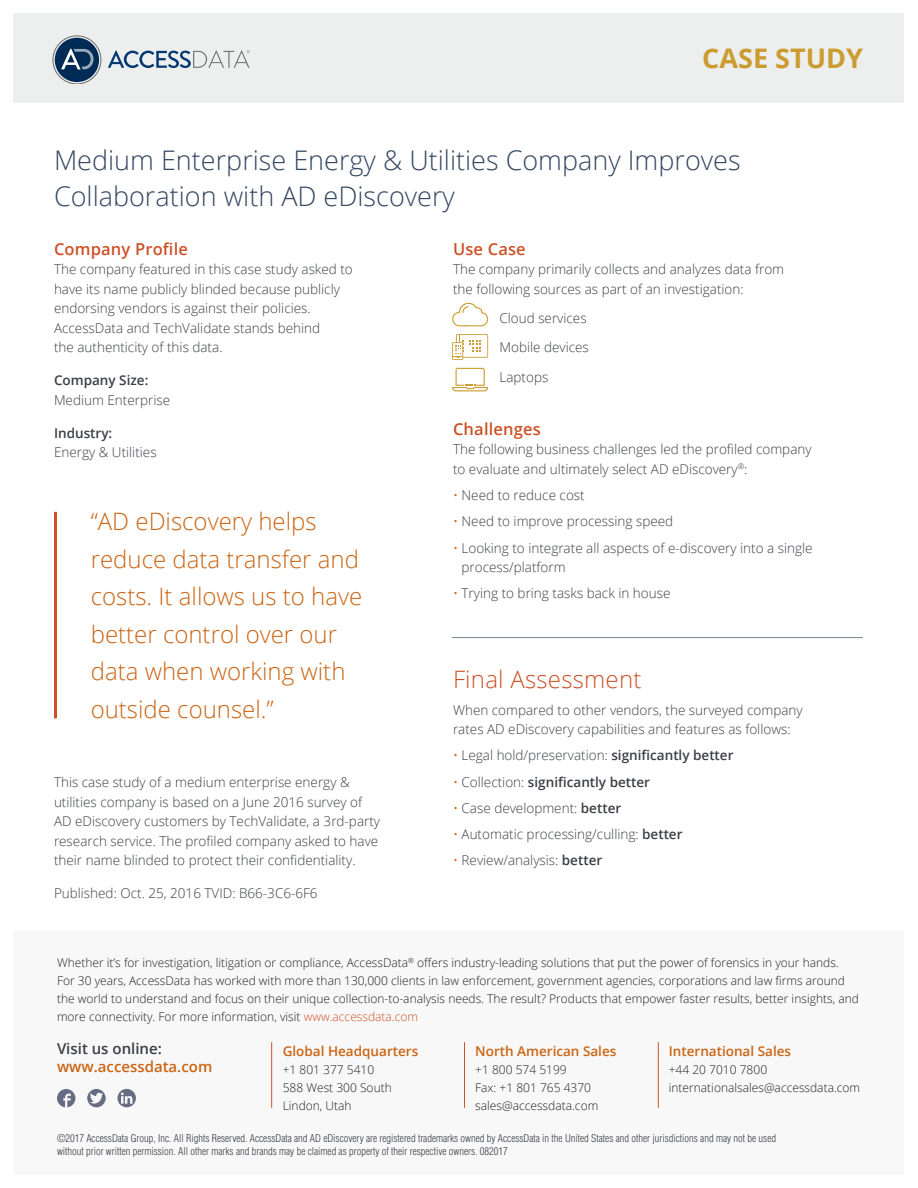
<style>
.page{position:relative;width:918px;height:1188px;background:#fff}
.page>*{position:absolute;margin:0;border:0;box-sizing:border-box;transform-origin:0 0}
.body{font:300 27px/36px "Open Sans";color:#354762}
.t1{font:700 27px "Open Sans";color:#cb9c30}
.t2{font:300 24px/37.5px "Open Sans";color:#cb6413}
.subhead{font:300 24px "Open Sans";letter-spacing:.01em;color:#cd5127}
.subhead-2{font:600 16.5px "Open Sans";letter-spacing:.01em;color:#cd5127}
.t3{font:600 15px/18px "Open Sans";color:#cb6413}
.body-2{font:300 13.5px/19.5px "Open Sans";color:#3c3e45}
.t4{font:600 13.5px "Open Sans";color:#cb6413}
.body-3{font:600 13.5px "Open Sans";color:#3c3e45}
.t5{font:300 12px/18px "Open Sans";color:#231f20}
.t6{font:300 condensed 10.5px/12.6px "Helvetica";color:#3c3e45}
.s1{font-weight:600}
.s2{color:#cb6413}
.s3{font-weight:300;color:#cb6413}
.s4{font-weight:300}
.s5{color:#cd5127}
.s6{color:#3c3e45}
</style>
<div class="page">
<div style="left:14px;top:14px;width:890px;height:89px;background:#edefef"></div>
<div style="left:55px;top:38px;width:44px;height:44px;background:#002b56;border-radius:50%"></div>
<div style="left:53px;top:36px;width:48px;height:47px;border:1px solid #6b6b6b;border-radius:50%"></div>
<svg style="left:61px;top:48px;width:33px;height:22px"></svg>
<svg style="left:108px;top:50px;width:142px;height:18px"></svg>
<hr style="left:54px;top:512px;width:3px;height:206px;background:#cd5127">
<div style="left:14px;top:930px;width:890px;height:244px;background:#f8f8f8"></div>
<svg style="left:117px;top:1089px;width:19px;height:18px"></svg>
<svg style="left:87px;top:1089px;width:19px;height:18px"></svg>
<svg style="left:57px;top:1089px;width:18px;height:18px"></svg>
<hr style="left:658px;top:1042px;width:1px;height:66px;background:#cd5127">
<hr style="left:271px;top:1042px;width:1px;height:66px;background:#cd5127">
<hr style="left:464px;top:1042px;width:1px;height:66px;background:#cd5127">
<svg style="left:452px;top:303px;width:36px;height:23px"></svg>
<svg style="left:452px;top:334px;width:36px;height:26px"></svg>
<svg style="left:452px;top:368px;width:36px;height:23px"></svg>
<hr style="left:452px;top:637px;width:411px;height:1px;background:#78868c">
<p class="t1" style="left:702px;top:40px;width:162px">CASE STUDY</p>
<p class="body" style="left:54px;top:142px;width:688px">Medium Enterprise Energy &amp; Utilities Company Improves<br>Collaboration with AD eDiscovery</p>
<p class="subhead-2" style="left:54px;top:238px;width:135px">Company Profile</p>
<p class="body-2" style="left:54px;top:259px;width:300px">The company featured in this case study asked to have its name publicly blinded because publicly endorsing vendors is against their policies.<br>AccessData and TechValidate stands behind<br>the authenticity of this data.</p>
<p class="body-2" style="left:54px;top:370px;width:118px"><span class="s1">Company Size:<br></span>Medium Enterprise</p>
<p class="body-2" style="left:54px;top:423px;width:104px"><span class="s1">Industry:<br></span>Energy &amp; Utilities</p>
<p class="t2" style="left:91px;top:502px;width:273px">“AD eDiscovery helps reduce data transfer and costs. It allows us to have better control over our data when working with outside counsel.”</p>
<p class="body-2" style="left:54px;top:772px;width:328px">This case study of a medium enterprise energy &amp; utilities company is based on a June 2016 survey of AD eDiscovery customers by TechValidate, a 3rd-party research service. The profiled company asked to have their name blinded to protect their confidentiality.</p>
<p class="body-2" style="left:54px;top:883px;width:265px">Published: Oct. 25, 2016 TVID: B66-3C6-6F6</p>
<p class="subhead-2" style="left:453px;top:238px;width:74px">Use Case</p>
<p class="body-2" style="left:453px;top:259px;width:333px">The company primarily collects and analyzes data from the following sources as part of an investigation:</p>
<p class="body-2" style="left:500px;top:308px;width:89px">Cloud services</p>
<p class="body-2" style="left:499px;top:337px;width:91px">Mobile devices</p>
<p class="body-2" style="left:499px;top:367px;width:50px">Laptops</p>
<p class="subhead-2" style="left:453px;top:418px;width:89px">Challenges</p>
<p class="body-2" style="left:453px;top:439px;width:360px">The following business challenges led the profiled company to evaluate and ultimately select AD eDiscovery<sup>®</sup>:</p>
<p class="body-2" style="left:453px;top:485px;width:133px"><span class="s2">•</span> Need to reduce cost</p>
<p class="body-2" style="left:453px;top:511px;width:222px"><span class="s2">•</span> Need to improve processing speed</p>
<p class="body-2" style="left:462px;top:538px;width:353px;text-indent:-9px"><span class="s2">•</span> Looking to integrate all aspects of e-discovery into a single process/platform</p>
<p class="body-2" style="left:453px;top:583px;width:219px"><span class="s2">•</span> Trying to bring tasks back in house</p>
<p class="subhead" style="left:453px;top:663px;width:190px">Final Assessment</p>
<p class="body-2" style="left:453px;top:700px;width:351px">When compared to other vendors, the surveyed company rates AD eDiscovery capabilities and features as follows:</p>
<p class="body-2" style="left:453px;top:745px;width:282px"><span class="s2">•</span> Legal hold/preservation: <span class="s1">significantly better</span></p>
<p class="body-3" style="left:453px;top:773px;width:199px"><span class="s3">•</span> <span class="s4">Collection:</span> significantly better</p>
<p class="body-2" style="left:453px;top:798px;width:170px"><span class="s2">•</span> Case development: <span class="s1">better</span></p>
<p class="body-2" style="left:453px;top:824px;width:231px"><span class="s2">•</span> Automatic processing/culling: <span class="s1">better</span></p>
<p class="body-2" style="left:453px;top:850px;width:151px"><span class="s2">•</span> Review/analysis: <span class="s1">better</span></p>
<p class="t5" style="left:57px;top:953px;width:803px">Whether it’s for investigation, litigation or compliance, AccessData<sup>®</sup> offers industry-leading solutions that put the power of forensics in your hands.<br>For 30 years, AccessData has worked with more than 130,000 clients in law enforcement, government agencies, corporations and law firms around the world to understand and focus on their unique collection-to-analysis needs. The result? Products that empower faster results, better insights, and more connectivity. For more information, visit <span class="s5">www.accessdata.com</span></p>
<p class="t3" style="left:57px;top:1039px;width:157px"><span class="s6">Visit us online: </span>www.accessdata.com</p>
<p class="t4" style="left:669px;top:1042px;width:124px">International Sales</p>
<p class="t4" style="left:283px;top:1042px;width:137px">Global Headquarters</p>
<p class="t5" style="left:283px;top:1060px;width:93px">+1 801 377 5410</p>
<p class="t5" style="left:283px;top:1078px;width:111px">588 West 300 South</p>
<p class="t5" style="left:283px;top:1096px;width:70px">Lindon, Utah</p>
<p class="t4" style="left:475px;top:1042px;width:143px">North American Sales</p>
<p class="t5" style="left:475px;top:1060px;width:93px">+1 800 574 5199</p>
<p class="t5" style="left:475px;top:1078px;width:117px">Fax: +1 801 765 4370</p>
<p class="t5" style="left:475px;top:1096px;width:125px">sales@accessdata.com</p>
<p class="t5" style="left:669px;top:1060px;width:100px">+44 20 7010 7800</p>
<p class="t5" style="left:669px;top:1078px;width:193px">internationalsales@accessdata.com</p>
<p class="t6" style="left:57px;top:1132px;width:721px">©2017 AccessData Group, Inc. All Rights Reserved. AccessData and AD eDiscovery are registered trademarks owned by AccessData in the United States and other jurisdictions and may not be used without prior written permission. All other marks and brands may be claimed as property of their respective owners. 082017</p>
</div>
